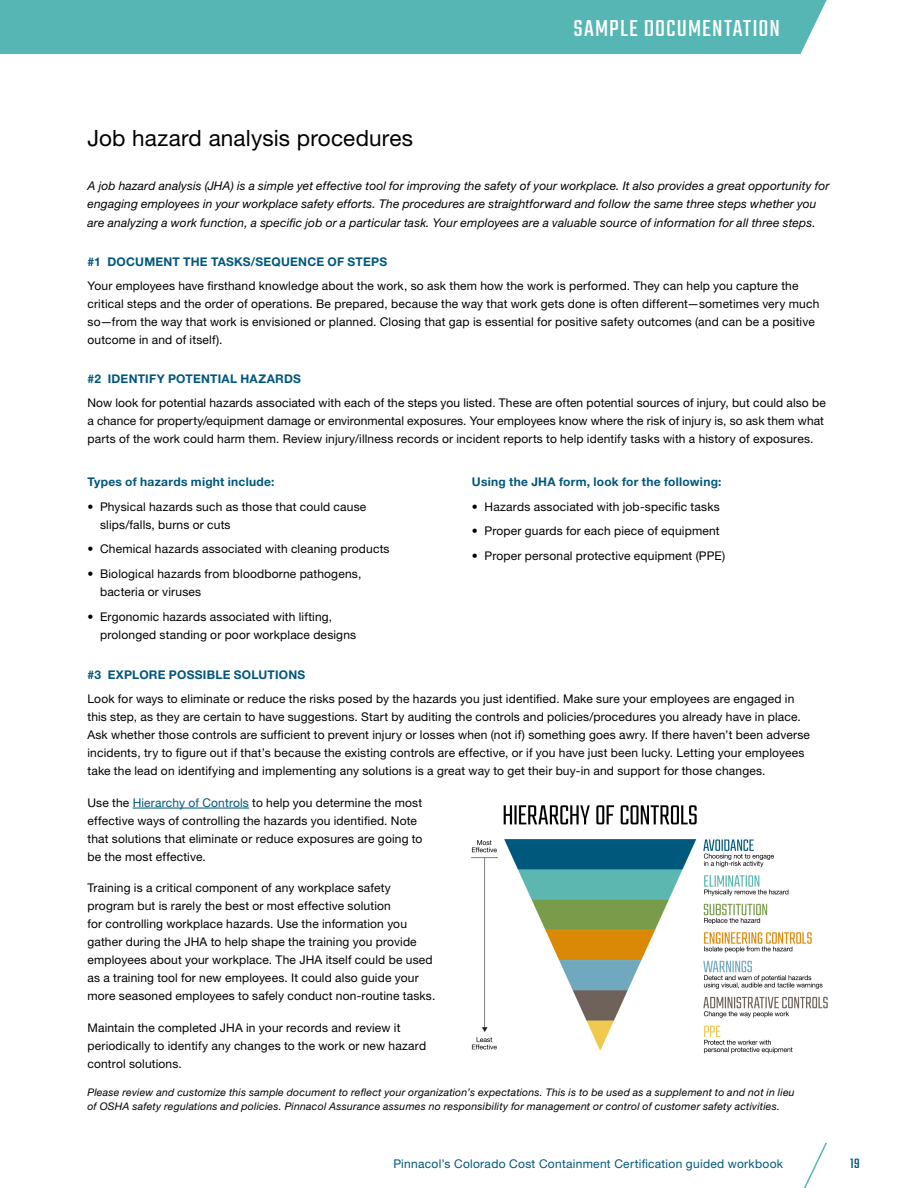
<style>
.page{position:relative;width:918px;height:1188px;background:#fff}
.page>*{position:absolute;margin:0;border:0;box-sizing:border-box;transform-origin:0 0}
.t1{font:25.5px "Teko";letter-spacing:.04em;color:#fff}
.t2{font:22.5px "Helvetica Neue LT Pro";letter-spacing:.005em;color:#000}
.t3{font:15px "Teko";color:#00577d}
.txt{font:12px/18px "Helvetica Neue LT Pro";letter-spacing:.015em;color:#000}
.txt_less_space_after{font:12px/18px "Helvetica Neue LT Pro";letter-spacing:.01em;color:#000}
.form_instructions{font:italic 12px/18px "Helvetica Neue LT Pro";letter-spacing:.01em;color:#000}
.txt_less_space_after-2{font:700 12px "Helvetica Neue LT Pro";letter-spacing:.02em;color:#00577d}
.t4{font:12px "Helvetica Neue LT Pro";letter-spacing:.025em;color:#00577d}
.txt-2{font:italic 10.5px/13.5px "Helvetica Neue LT Pro";letter-spacing:.02em;color:#000}
.s1{color:#00577d}
</style>
<div class="page">
<div style="left:0;top:0;width:827px;height:54px;background:#55b6b3"></div>
<svg style="left:804px;top:1142px;width:23px;height:46px"></svg>
<hr style="left:133px;top:808px;width:116px;height:1px;background:#00577d">
<img style="left:471px;top:805px;width:357px;height:249px">
<h1 class="t1" style="left:573px;top:14px;width:208px">SAMPLE DOCUMENTATION</h1>
<p class="t2" style="left:87px;top:124px;width:327px">Job hazard analysis procedures</p>
<p class="form_instructions" style="left:87px;top:176px;width:744px">A job hazard analysis (JHA) is a simple yet effective tool for improving the safety of your workplace. It also provides a great opportunity for engaging employees in your workplace safety efforts. The procedures are straightforward and follow the same three steps whether you</p>
<p class="form_instructions" style="left:87px;top:214px;width:730px">are analyzing a work function, a specific job or a particular task. Your employees are a valuable source of information for all three steps.</p>
<p class="txt_less_space_after-2" style="left:87px;top:254px;width:301px">#1 DOCUMENT THE TASKS/SEQUENCE OF STEPS</p>
<p class="txt" style="left:87px;top:277px;width:733px">Your employees have firsthand knowledge about the work, so ask them how the work is performed. They can help you capture the critical steps and the order of operations. Be prepared, because the way that work gets done is often different—sometimes very much so—from the way that work is envisioned or planned. Closing that gap is essential for positive safety outcomes (and can be a positive outcome in and of itself).</p>
<p class="txt_less_space_after-2" style="left:87px;top:371px;width:215px">#2 IDENTIFY POTENTIAL HAZARDS</p>
<p class="txt_less_space_after" style="left:87px;top:394px;width:740px">Now look for potential hazards associated with each of the steps you listed. These are often potential sources of injury, but could also be a chance for property/equipment damage or environmental exposures. Your employees know where the risk of injury is, so ask them what parts of the work could harm them. Review injury/illness records or incident reports to help identify tasks with a history of exposures.</p>
<p class="txt_less_space_after-2" style="left:87px;top:474px;width:189px">Types of hazards might include:</p>
<p class="txt_less_space_after" style="left:100px;top:497px;width:268px;text-indent:-13px">• Physical hazards such as those that could cause slips/falls, burns or cuts</p>
<p class="txt_less_space_after" style="left:87px;top:540px;width:304px">• Chemical hazards associated with cleaning products</p>
<p class="txt_less_space_after" style="left:100px;top:565px;width:263px;text-indent:-13px">• Biological hazards from bloodborne pathogens, bacteria or viruses</p>
<p class="txt" style="left:100px;top:607px;width:258px;text-indent:-13px">• Ergonomic hazards associated with lifting, prolonged standing or poor workplace designs</p>
<p class="txt_less_space_after-2" style="left:472px;top:474px;width:251px">Using the JHA form, look for the following:</p>
<p class="txt_less_space_after" style="left:472px;top:497px;width:249px">• Hazards associated with job-specific tasks</p>
<p class="txt_less_space_after" style="left:472px;top:522px;width:249px">• Proper guards for each piece of equipment</p>
<p class="txt" style="left:472px;top:547px;width:255px">• Proper personal protective equipment (PPE)</p>
<p class="txt_less_space_after-2" style="left:87px;top:667px;width:219px">#3 EXPLORE POSSIBLE SOLUTIONS</p>
<p class="txt" style="left:87px;top:690px;width:724px">Look for ways to eliminate or reduce the risks posed by the hazards you just identified. Make sure your employees are engaged in this step, as they are certain to have suggestions. Start by auditing the controls and policies/procedures you already have in place.<br>Ask whether those controls are sufficient to prevent injury or losses when (not if) something goes awry. If there haven’t been adverse incidents, try to figure out if that’s because the existing controls are effective, or if you have just been lucky. Letting your employees take the lead on identifying and implementing any solutions is a great way to get their buy-in and support for those changes.</p>
<p class="txt" style="left:87px;top:793px;width:337px">Use the <span class="s1">Hierarchy of Controls</span> to help you determine the most effective ways of controlling the hazards you identified. Note that solutions that eliminate or reduce exposures are going to be the most effective.</p>
<p class="txt" style="left:87px;top:879px;width:349px">Training is a critical component of any workplace safety program but is rarely the best or most effective solution<br>for controlling workplace hazards. Use the information you gather during the JHA to help shape the training you provide employees about your workplace. The JHA itself could be used as a training tool for new employees. It could also guide your more seasoned employees to safely conduct non-routine tasks.</p>
<p class="txt" style="left:87px;top:1018px;width:340px">Maintain the completed JHA in your records and review it periodically to identify any changes to the work or new hazard control solutions.</p>
<p class="txt-2" style="left:87px;top:1085px;width:709px">Please review and customize this sample document to reflect your organization’s expectations. This is to be used as a supplement to and not in lieu of OSHA safety regulations and policies. Pinnacol Assurance assumes no responsibility for management or control of customer safety activities.</p>
<p class="t4" style="left:393px;top:1156px;width:391px">Pinnacol’s Colorado Cost Containment Certification guided workbook</p>
<p class="t3" style="left:850px;top:1155px;width:11px">19</p>
</div>
